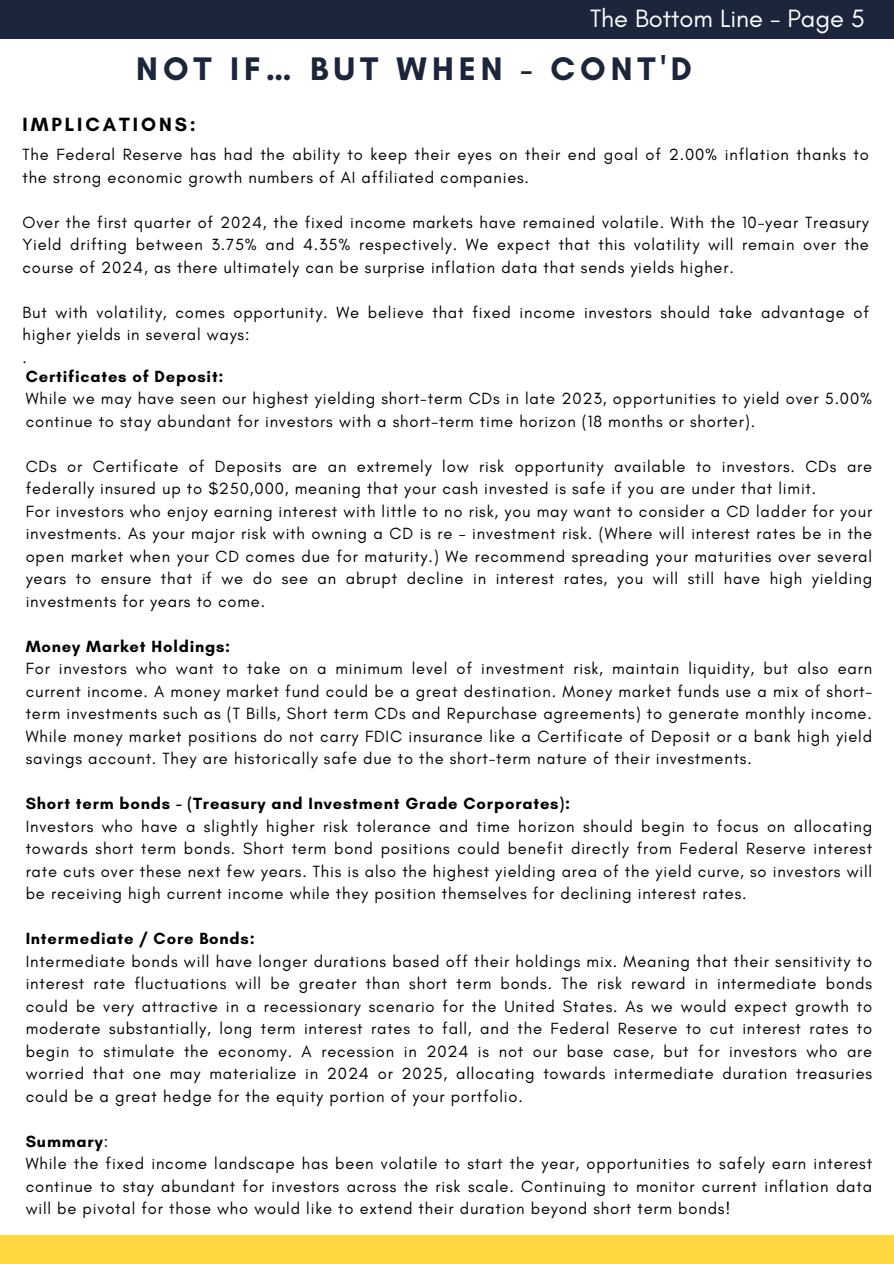
<style>
.page{position:relative;width:894px;height:1264px;background:#fff}
.page>*{position:absolute;margin:0;border:0;box-sizing:border-box;transform-origin:0 0}
.t1{font:700 33.3px "Glacial Indifference";letter-spacing:.15em;color:#1b253c}
.t2{font:25.5px "Glacial Indifference";color:#fff}
.t3{font:700 19.5px "Glacial Indifference";letter-spacing:.15em;color:#000}
.t4{font:16.5px/22.5px "Glacial Indifference";letter-spacing:.05em;color:#000;text-align:justify}
.t5{font:700 16.5px "Glacial Indifference";letter-spacing:.05em;color:#000}
.s1{font-weight:400}
</style>
<div class="page">
<div style="left:0;top:0;width:893px;height:38px;background:#1b253c"></div>
<div style="left:0;top:1235px;width:893px;height:28px;background:#ffd840"></div>
<h2 class="t2" style="left:590px;top:3px;width:276px">The Bottom Line - Page 5</h2>
<p class="t1" style="left:136px;top:49px;width:557px">NOT IF… BUT WHEN - CONT'D</p>
<p class="t3" style="left:22px;top:113px;width:175px">IMPLICATIONS:</p>
<p class="t4" style="left:22px;top:143px;width:847px">The Federal Reserve has had the ability to keep their eyes on their end goal of 2.00% inflation thanks to the strong economic growth numbers of AI affiliated companies.</p>
<h1 class="t4" style="left:22px;top:211px;width:847px">Over the first quarter of 2024, the fixed income markets have remained volatile. With the 10-year Treasury Yield drifting between 3.75% and 4.35% respectively. We expect that this volatility will remain over the course of 2024, as there ultimately can be surprise inflation data that sends yields higher.</h1>
<h3 class="t4" style="left:22px;top:301px;width:847px">But with volatility, comes opportunity. We believe that fixed income investors should take advantage of higher yields in several ways:</h3>
<p class="t4" style="left:22px;top:346px;width:6px">.</p>
<p class="t5" style="left:26px;top:366px;width:199px">Certificates of Deposit:</p>
<p class="t4" style="left:26px;top:387px;width:847px">While we may have seen our highest yielding short-term CDs in late 2023, opportunities to yield over 5.00% continue to stay abundant for investors with a short-term time horizon (18 months or shorter).</p>
<p class="t4" style="left:26px;top:454px;width:847px">CDs or Certificate of Deposits are an extremely low risk opportunity available to investors. CDs are federally insured up to $250,000, meaning that your cash invested is safe if you are under that limit.</p>
<p class="t4" style="left:26px;top:499px;width:847px">For investors who enjoy earning interest with little to no risk, you may want to consider a CD ladder for your investments. As your major risk with owning a CD is re – investment risk. (Where will interest rates be in the open market when your CD comes due for maturity.) We recommend spreading your maturities over several years to ensure that if we do see an abrupt decline in interest rates, you will still have high yielding investments for years to come.</p>
<p class="t5" style="left:26px;top:636px;width:206px">Money Market Holdings:</p>
<p class="t4" style="left:26px;top:657px;width:847px">For investors who want to take on a minimum level of investment risk, maintain liquidity, but also earn current income. A money market fund could be a great destination. Money market funds use a mix of short&shy;term investments such as (T Bills, Short term CDs and Repurchase agreements) to generate monthly income.</p>
<p class="t4" style="left:26px;top:724px;width:847px">While money market positions do not carry FDIC insurance like a Certificate of Deposit or a bank high yield savings account. They are historically safe due to the short-term nature of their investments.</p>
<p class="t5" style="left:26px;top:793px;width:545px">Short term bonds - (Treasury and Investment Grade Corporates):</p>
<p class="t4" style="left:26px;top:814px;width:847px">Investors who have a slightly higher risk tolerance and time horizon should begin to focus on allocating towards short term bonds. Short term bond positions could benefit directly from Federal Reserve interest rate cuts over these next few years. This is also the highest yielding area of the yield curve, so investors will be receiving high current income while they position themselves for declining interest rates.</p>
<p class="t5" style="left:26px;top:928px;width:230px">Intermediate / Core Bonds:</p>
<p class="t4" style="left:26px;top:949px;width:847px">Intermediate bonds will have longer durations based off their holdings mix. Meaning that their sensitivity to interest rate fluctuations will be greater than short term bonds. The risk reward in intermediate bonds could be very attractive in a recessionary scenario for the United States. As we would expect growth to moderate substantially, long term interest rates to fall, and the Federal Reserve to cut interest rates to begin to stimulate the economy. A recession in 2024 is not our base case, but for investors who are worried that one may materialize in 2024 or 2025, allocating towards intermediate duration treasuries could be a great hedge for the equity portion of your portfolio.</p>
<p class="t5" style="left:26px;top:1131px;width:84px">Summary<span class="s1">:</span></p>
<p class="t4" style="left:26px;top:1152px;width:847px">While the fixed income landscape has been volatile to start the year, opportunities to safely earn interest continue to stay abundant for investors across the risk scale. Continuing to monitor current inflation data will be pivotal for those who would like to extend their duration beyond short term bonds!</p>
</div>
